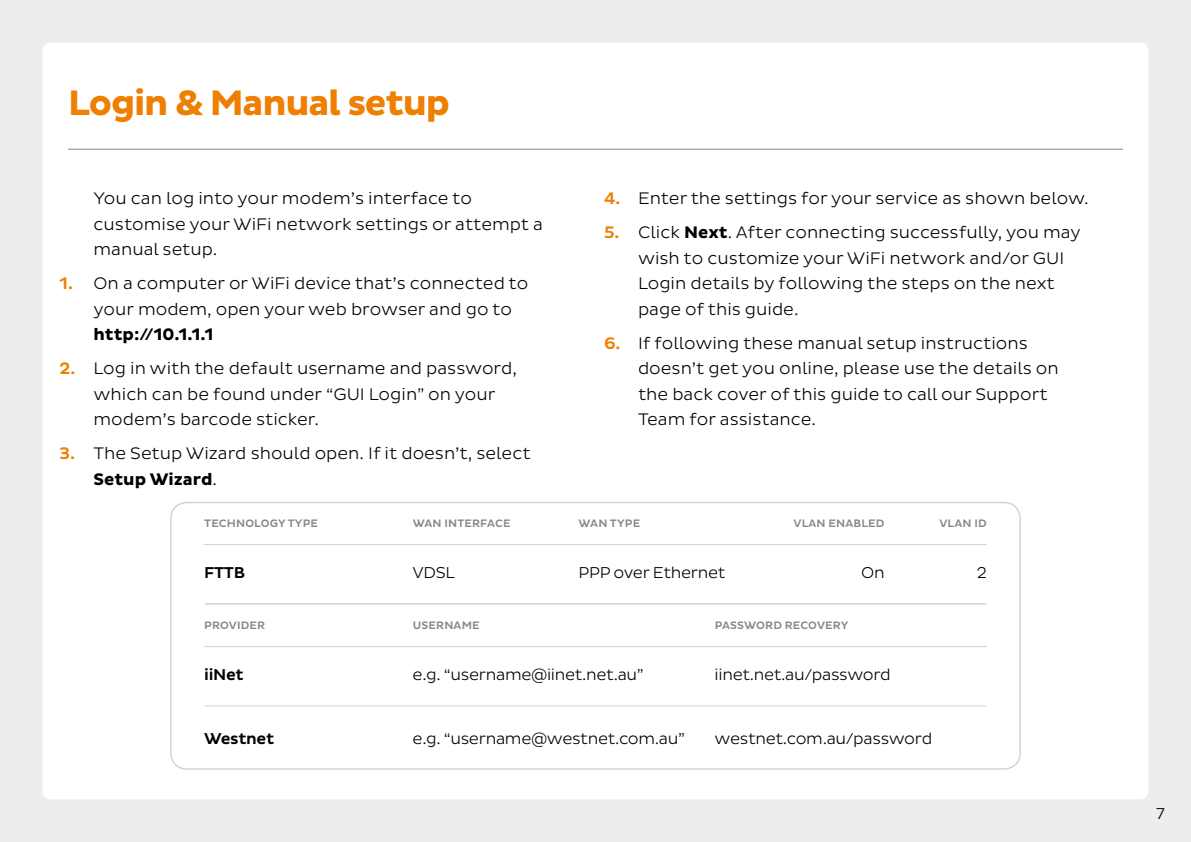
<style>
.page{position:relative;width:1191px;height:842px;background:#eeeded}
.page>*{position:absolute;margin:0;border:0;box-sizing:border-box;transform-origin:0 0}
.t1{font:700 36px "Pluto Sans";letter-spacing:-.035em;color:#ee7f00}
.t2{font:300 17px/25.6px "Pluto Sans";color:#000}
.t3{font:700 17px "Pluto Sans";color:#000}
.t4{font:300 16px "Pluto Sans";letter-spacing:-.02em;color:#000}
.t5{font:500 16px "Pluto Sans";letter-spacing:-.02em;color:#000}
.t6{font:500 11px "Pluto Sans";letter-spacing:.015em;color:#87888a}
.s1{font-weight:500;color:#ee7f00}
.s2{font-weight:700}
</style>
<div class="page">
<div style="left:43px;top:43px;width:1105px;height:756px;background:#fff;border-radius:9px"></div>
<hr style="left:68px;top:149px;width:1055px;height:1px;background:#87888a">
<hr style="left:204px;top:544px;width:782px;height:1px;background:#d0d1d2">
<hr style="left:204px;top:646px;width:782px;height:1px;background:#d0d1d2">
<hr style="left:205px;top:705px;width:781px;height:1px;background:#d0d1d2">
<hr style="left:205px;top:603px;width:781px;height:1px;background:#d0d1d2">
<h1 class="t1" style="left:68px;top:82px;width:383px">Login &amp; Manual setup</h1>
<p class="t2" style="left:94px;top:186px;width:451px">You can log into your modem’s interface to customise your WiFi network settings or attempt a manual setup.</p>
<p class="t2" style="left:94px;top:271px;width:436px;text-indent:-34px"><span class="s1">1.</span> On a computer or WiFi device that’s connected to your modem, open your web browser and go to</p>
<p class="t3" style="left:94px;top:325px;width:121px">http://10.1.1.1</p>
<p class="t2" style="left:94px;top:356px;width:425px;text-indent:-34px"><span class="s1">2.</span> Log in with the default username and password, which can be found under “GUI Login” on your modem’s barcode sticker.</p>
<p class="t2" style="left:94px;top:441px;width:438px;text-indent:-34px"><span class="s1">3.</span> The Setup Wizard should open. If it doesn’t, select<br><span class="s2">Setup Wizard</span>.</p>
<p class="t2" style="left:604px;top:186px;width:486px"><span class="s1">4.</span> Enter the settings for your service as shown below.</p>
<p class="t2" style="left:638px;top:220px;width:444px;text-indent:-34px"><span class="s1">5.</span> Click <span class="s2">Next</span>. After connecting successfully, you may wish to customize your WiFi network and/or GUI Login details by following the steps on the next page of this guide.</p>
<p class="t2" style="left:638px;top:330px;width:422px;text-indent:-34px"><span class="s1">6.</span> If following these manual setup instructions doesn’t get you online, please use the details on the back cover of this guide to call our Support Team for assistance.</p>
<p class="t6" style="left:204px;top:517px;width:115px">TECHNOLOGY TYPE</p>
<p class="t5" style="left:204px;top:564px;width:42px">FTTB</p>
<p class="t6" style="left:413px;top:517px;width:99px">WAN INTERFACE</p>
<p class="t6" style="left:578px;top:517px;width:63px">WAN TYPE</p>
<p class="t6" style="left:793px;top:517px;width:93px">VLAN ENABLED</p>
<p class="t6" style="left:939px;top:517px;width:49px">VLAN ID</p>
<p class="t4" style="left:412px;top:564px;width:44px">VDSL</p>
<p class="t4" style="left:578px;top:564px;width:149px">PPP over Ethernet</p>
<p class="t4" style="left:861px;top:564px;width:25px">On</p>
<p class="t4" style="left:976px;top:564px;width:12px">2</p>
<p class="t6" style="left:204px;top:619px;width:63px">PROVIDER</p>
<p class="t6" style="left:413px;top:619px;width:69px">USERNAME</p>
<p class="t6" style="left:714px;top:619px;width:135px">PASSWORD RECOVERY</p>
<p class="t5" style="left:204px;top:666px;width:41px">iiNet</p>
<p class="t5" style="left:204px;top:730px;width:72px">Westnet</p>
<p class="t4" style="left:412px;top:666px;width:233px">e.g. “username@iinet.net.au”</p>
<p class="t4" style="left:412px;top:730px;width:274px">e.g. “username@westnet.com.au”</p>
<p class="t4" style="left:714px;top:666px;width:178px">iinet.net.au/password</p>
<p class="t4" style="left:714px;top:730px;width:219px">westnet.com.au/password</p>
<p class="t4" style="left:1156px;top:805px;width:10px">7</p>
</div>
